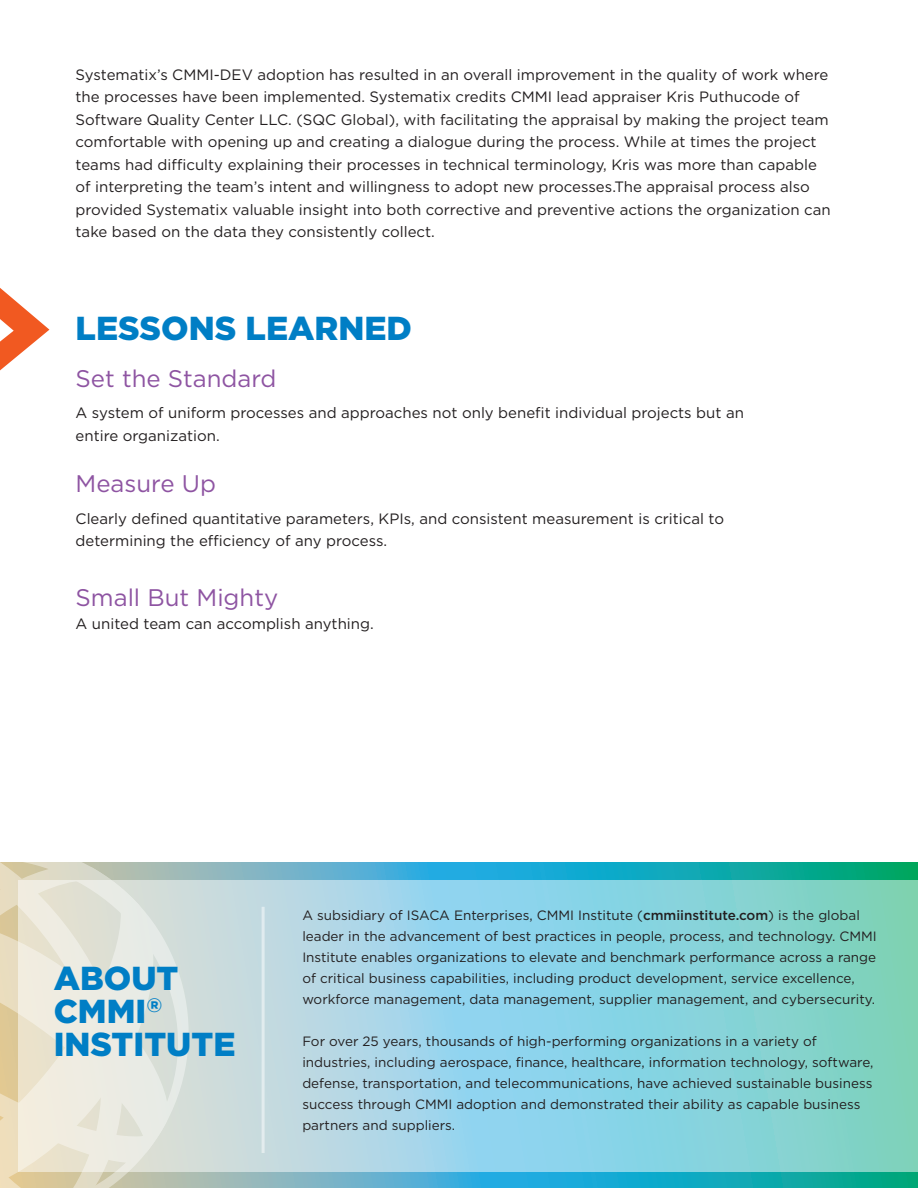
<style>
.page{position:relative;width:918px;height:1188px;background:#fff}
.page>*{position:absolute;margin:0;border:0;box-sizing:border-box;transform-origin:0 0}
.t1{font:italic 700 211.5px "Absara Sans";color:#f15921}
.t2{font:900 33.15px "Gotham";color:#007ec5}
.t3{font:24px "Gotham";color:#8e54a2}
.t4{font:15px/22.5px "Gotham";color:#231f20}
.t5{font:13.5px/21px "Gotham";color:#231f20}
.s1{font-weight:500}
</style>
<div class="page">
<svg style="left:168px;top:863px;width:750px;height:325px;background:#36aebe"></svg>
<svg style="left:168px;top:880px;width:750px;height:291px;background:#97d5dd"></svg>
<svg style="left:161px;top:863px;width:40px;height:268px;background:#cedbd8"></svg>
<svg style="left:0;top:863px;width:161px;height:325px;background:#dbd8c4"></svg>
<svg style="left:0;top:900px;width:176px;height:253px;background:#e8e5d7"></svg>
<hr style="left:262px;top:907px;width:3px;height:246px;background:#fff">
<p class="t1" style="left:-51px;top:198px;width:107px">&gt;</p>
<p class="t4" style="left:76px;top:63px;width:757px">Systematix’s CMMI-DEV adoption has resulted in an overall improvement in the quality of work where the processes have been implemented. Systematix credits CMMI lead appraiser Kris Puthucode of Software Quality Center LLC. (SQC Global), with facilitating the appraisal by making the project team comfortable with opening up and creating a dialogue during the process. While at times the project teams had difficulty explaining their processes in technical terminology, Kris was more than capable of interpreting the team’s intent and willingness to adopt new processes.The appraisal process also provided Systematix valuable insight into both corrective and preventive actions the organization can take based on the data they consistently collect.</p>
<p class="t2" style="left:76px;top:309px;width:338px">LESSONS LEARNED</p>
<p class="t3" style="left:76px;top:363px;width:202px">Set the Standard</p>
<p class="t4" style="left:76px;top:401px;width:670px">A system of uniform processes and approaches not only benefit individual projects but an entire organization.</p>
<p class="t3" style="left:76px;top:468px;width:142px">Measure Up</p>
<p class="t4" style="left:76px;top:507px;width:650px">Clearly defined quantitative parameters, KPIs, and consistent measurement is critical to determining the efficiency of any process.</p>
<p class="t3" style="left:76px;top:583px;width:204px">Small But Mighty</p>
<p class="t4" style="left:76px;top:612px;width:300px">A united team can accomplish anything.</p>
<p class="t2" style="left:54px;top:959px;width:126px">ABOUT</p>
<p class="t2" style="left:54px;top:992px;width:110px">CMMI<sup>®</sup></p>
<p class="t2" style="left:54px;top:1025px;width:183px">INSTITUTE</p>
<p class="t5" style="left:302px;top:904px;width:576px">A subsidiary of ISACA Enterprises, CMMI Institute (<span class="s1">cmmiinstitute.com</span>) is the global leader in the advancement of best practices in people, process, and technology. CMMI Institute enables organizations to elevate and benchmark performance across a range of critical business capabilities, including product development, service excellence, workforce management, data management, supplier management, and cybersecurity.</p>
<p class="t5" style="left:302px;top:1030px;width:573px">For over 25 years, thousands of high-performing organizations in a variety of industries, including aerospace, finance, healthcare, information technology, software, defense, transportation, and telecommunications, have achieved sustainable business success through CMMI adoption and demonstrated their ability as capable business partners and suppliers.</p>
</div>
